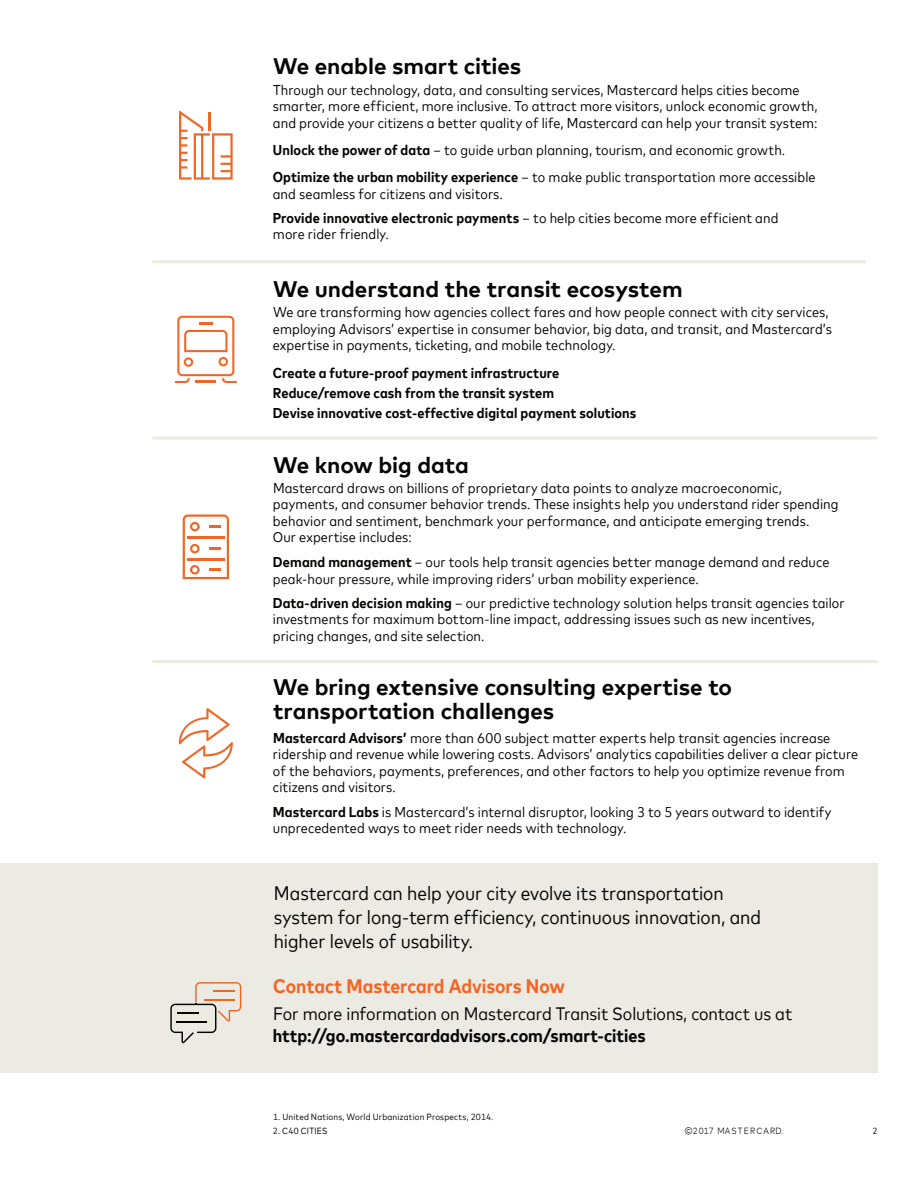
<style>
.page{position:relative;width:918px;height:1188px;background:#fff}
.page>*{position:absolute;margin:0;border:0;box-sizing:border-box;transform-origin:0 0}
.t1{font:700 22.5px/24px "Mark Offc For MC";letter-spacing:-.005em;color:#050504}
.t2{font:19.5px/24px "Mark For MC Nrw";letter-spacing:-.005em;color:#050504}
.t3{font:700 19.5px "Mark For MC Nrw";color:#f26625}
.t4{font:18px "Mark For MC Nrw";letter-spacing:-.005em;color:#050504}
.t5{font:700 18px "Mark For MC Nrw";color:#050504}
.t6{font:14.25px/16.5px "Mark For MC Nrw";letter-spacing:.005em;color:#050504}
.t7{font:700 14.25px/20.2px "Mark For MC Nrw";letter-spacing:.01em;color:#050504}
.t8{font:9px "Mark For MC Nrw";letter-spacing:.025em;color:#050504}
.t9{font:9px "Mark For MC Nrw O";letter-spacing:.12em;color:#050504}
.s1{font-weight:700}
</style>
<div class="page">
<div style="left:0;top:863px;width:878px;height:209px;background:#ebeae3"></div>
<svg style="left:179px;top:708px;width:54px;height:70px"></svg>
<svg style="left:183px;top:514px;width:46px;height:65px"></svg>
<svg style="left:175px;top:316px;width:62px;height:67px"></svg>
<svg style="left:179px;top:110px;width:54px;height:70px"></svg>
<hr style="left:152px;top:260px;width:714px;height:3px;background:#ebeae3">
<svg style="left:152px;top:436px;width:726px;height:4px;fill:#f4f4f0"></svg>
<hr style="left:152px;top:660px;width:726px;height:3px;background:#ebeae3">
<svg style="left:170px;top:982px;width:71px;height:61px"></svg>
<h1 class="t1" style="left:273px;top:52px;width:250px">We enable smart cities</h1>
<p class="t6" style="left:273px;top:80px;width:546px">Through our technology, data, and consulting services, Mastercard helps cities become smarter, more efficient, more inclusive. To attract more visitors, unlock economic growth, and provide your citizens a better quality of life, Mastercard can help your transit system:</p>
<p class="t6" style="left:273px;top:136px;width:544px;line-height:27px"><span class="s1">Unlock the power of data</span> – to guide urban planning, tourism, and economic growth.<br><span class="s1">Optimize the urban mobility experience</span> – to make public transportation more accessible</p>
<p class="t6" style="left:273px;top:181px;width:507px;line-height:24px">and seamless for citizens and visitors.<br><span class="s1">Provide innovative electronic payments</span> – to help cities become more efficient and</p>
<p class="t6" style="left:273px;top:225px;width:117px">more rider friendly.</p>
<h1 class="t1" style="left:273px;top:275px;width:411px">We understand the transit ecosystem</h1>
<p class="t6" style="left:273px;top:303px;width:561px">We are transforming how agencies collect fares and how people connect with city services, employing Advisors’ expertise in consumer behavior, big data, and transit, and Mastercard’s expertise in payments, ticketing, and mobile technology.</p>
<p class="t7" style="left:273px;top:362px;width:365px">Create a future-proof payment infrastructure<br>Reduce/remove cash from the transit system<br>Devise innovative cost-effective digital payment solutions</p>
<h1 class="t1" style="left:273px;top:451px;width:197px">We know big data</h1>
<p class="t6" style="left:273px;top:478px;width:567px">Mastercard draws on billions of proprietary data points to analyze macroeconomic, payments, and consumer behavior trends. These insights help you understand rider spending behavior and sentiment, benchmark your performance, and anticipate emerging trends.<br>Our expertise includes:</p>
<p class="t6" style="left:273px;top:553px;width:558px"><span class="s1">Demand management</span> – our tools help transit agencies better manage demand and reduce peak-hour pressure, while improving riders’ urban mobility experience.</p>
<p class="t6" style="left:273px;top:593px;width:573px"><span class="s1">Data-driven decision making</span> – our predictive technology solution helps transit agencies tailor investments for maximum bottom-line impact, addressing issues such as new incentives, pricing changes, and site selection.</p>
<h1 class="t1" style="left:273px;top:673px;width:461px">We bring extensive consulting expertise to transportation challenges</h1>
<p class="t6" style="left:273px;top:728px;width:587px"><span class="s1">Mastercard Advisors’</span> more than 600 subject matter experts help transit agencies increase ridership and revenue while lowering costs. Advisors’ analytics capabilities deliver a clear picture of the behaviors, payments, preferences, and other factors to help you optimize revenue from citizens and visitors.</p>
<p class="t6" style="left:273px;top:802px;width:560px"><span class="s1">Mastercard Labs</span> is Mastercard’s internal disruptor, looking 3 to 5 years outward to identify unprecedented ways to meet rider needs with technology.</p>
<h2 class="t2" style="left:274px;top:880px;width:489px">Mastercard can help your city evolve its transportation system for long-term efficiency, continuous innovation, and higher levels of usability.</h2>
<h2 class="t3" style="left:273px;top:971px;width:294px">Contact Mastercard Advisors Now</h2>
<p class="t4" style="left:273px;top:1000px;width:521px">For more information on Mastercard Transit Solutions, contact us at</p>
<p class="t5" style="left:273px;top:1022px;width:374px">http://go.mastercardadvisors.com/smart-cities</p>
<p class="t8" style="left:273px;top:1111px;width:222px">1. United Nations, World Urbanization Prospects, 2014.</p>
<p class="t8" style="left:273px;top:1124px;width:56px">2. C40 CITIES</p>
<p class="t9" style="left:684px;top:1124px;width:101px">©2017 MASTERCARD.</p>
<p class="t8" style="left:873px;top:1124px;width:6px">2</p>
</div>
